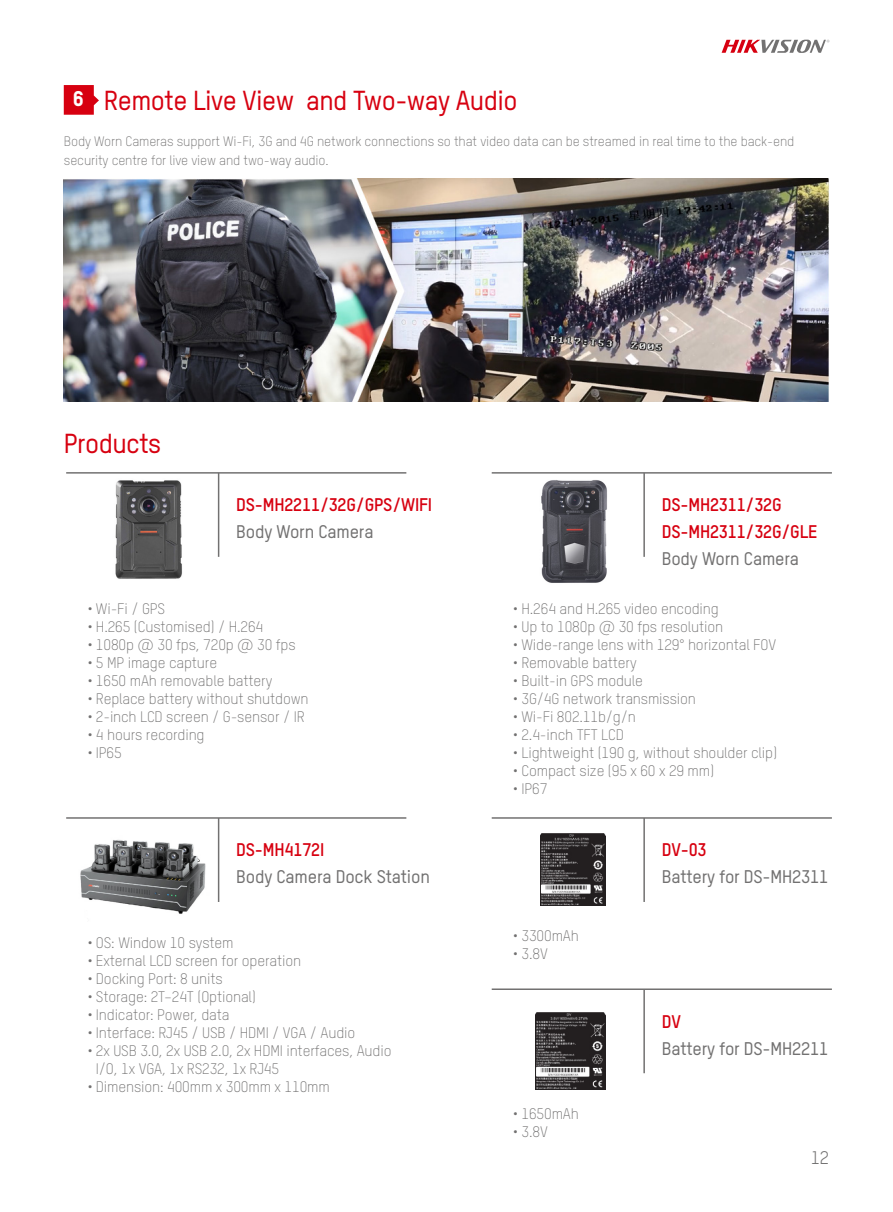
<style>
.page{position:relative;width:893px;height:1212px;background:#fff}
.page>*{position:absolute;margin:0;border:0;box-sizing:border-box;transform-origin:0 0}
.t1{font:500 27px "TSTARPRO";letter-spacing:-.02em;color:#d70010}
.t2{font:500 18px "TSTARPRO";letter-spacing:-.01em;color:#727171}
.t3{font:700 18px/27px "TSTARPRO";letter-spacing:-.01em;color:#d70010}
.t4{font:18px "TSTARPRO";color:#727171}
.t5{font:300 15px/18px "TSTARPRO";letter-spacing:-.01em;color:#727171}
.t6{font:300 13.5px/19.5px "TSTARPRO";letter-spacing:-.01em;color:#727171}
</style>
<div class="page">
<svg style="left:722px;top:40px;width:107px;height:13px"></svg>
<svg style="left:64px;top:85px;width:35px;height:30px"></svg>
<img style="left:64px;top:179px;width:765px;height:223px">
<hr style="left:66px;top:472px;width:340px;height:2px;background:#727171">
<hr style="left:218px;top:473px;width:1px;height:84px;background:#727171">
<hr style="left:66px;top:817px;width:340px;height:2px;background:#727171">
<hr style="left:218px;top:818px;width:1px;height:84px;background:#727171">
<hr style="left:492px;top:472px;width:340px;height:2px;background:#727171">
<hr style="left:643px;top:473px;width:2px;height:84px;background:#727171">
<hr style="left:492px;top:817px;width:340px;height:2px;background:#727171">
<hr style="left:643px;top:818px;width:2px;height:84px;background:#727171">
<hr style="left:492px;top:988px;width:340px;height:2px;background:#727171">
<hr style="left:643px;top:989px;width:2px;height:84px;background:#727171">
<img style="left:540px;top:834px;width:65px;height:72px">
<img style="left:536px;top:1012px;width:69px;height:78px">
<img style="left:80px;top:840px;width:126px;height:74px">
<img style="left:115px;top:480px;width:67px;height:99px">
<img style="left:541px;top:480px;width:66px;height:103px">
<h1 class="t1" style="left:73px;top:82px;width:446px"><sup>6</sup> Remote Live View and Two-way Audio</h1>
<p class="t6" style="left:64px;top:131px;width:732px">Body Worn Cameras support Wi-Fi, 3G and 4G network connections so that video data can be streamed in real time to the back-end security centre for live view and two-way audio.</p>
<h1 class="t1" style="left:64px;top:426px;width:99px">Products</h1>
<p class="t3" style="left:236px;top:490px;width:197px">DS-MH2211/32G/GPS/WIFI</p>
<p class="t2" style="left:236px;top:520px;width:139px">Body Worn Camera</p>
<p class="t5" style="left:87px;top:599px;width:79px">• Wi-Fi / GPS</p>
<p class="t5" style="left:87px;top:617px;width:177px">• H.265 (Customised) / H.264</p>
<p class="t5" style="left:87px;top:635px;width:210px">• 1080p @ 30 fps, 720p @ 30 fps</p>
<p class="t5" style="left:87px;top:653px;width:131px">• 5 MP image capture</p>
<p class="t5" style="left:87px;top:671px;width:186px">• 1650 mAh removable battery</p>
<p class="t5" style="left:87px;top:689px;width:223px">• Replace battery without shutdown</p>
<p class="t5" style="left:87px;top:707px;width:219px">• 2-inch LCD screen / G-sensor / IR</p>
<p class="t5" style="left:87px;top:725px;width:119px">• 4 hours recording</p>
<p class="t5" style="left:87px;top:743px;width:36px">• IP65</p>
<p class="t3" style="left:236px;top:835px;width:90px">DS-MH4172I</p>
<p class="t2" style="left:236px;top:865px;width:195px">Body Camera Dock Station</p>
<p class="t5" style="left:87px;top:933px;width:148px">• OS: Window 10 system</p>
<p class="t5" style="left:87px;top:951px;width:215px">• External LCD screen for operation</p>
<p class="t5" style="left:87px;top:969px;width:137px">• Docking Port: 8 units</p>
<p class="t5" style="left:87px;top:987px;width:170px">• Storage: 2T–24T (Optional)</p>
<p class="t5" style="left:87px;top:1005px;width:144px">• Indicator: Power, data</p>
<p class="t5" style="left:87px;top:1023px;width:269px">• Interface: RJ45 / USB / HDMI / VGA / Audio</p>
<p class="t5" style="left:96px;top:1041px;width:297px;text-indent:-9px">• 2x USB 3.0, 2x USB 2.0, 2x HDMI interfaces, Audio<br>I/O, 1x VGA, 1x RS232, 1x RJ45</p>
<p class="t5" style="left:87px;top:1077px;width:244px">• Dimension: 400mm x 300mm x 110mm</p>
<p class="t3" style="left:662px;top:490px;width:157px">DS-MH2311/32G<br>DS-MH2311/32G/GLE</p>
<p class="t2" style="left:662px;top:547px;width:139px">Body Worn Camera</p>
<p class="t5" style="left:513px;top:599px;width:207px">• H.264 and H.265 video encoding</p>
<p class="t5" style="left:513px;top:617px;width:212px">• Up to 1080p @ 30 fps resolution</p>
<p class="t5" style="left:513px;top:635px;width:265px">• Wide-range lens with 129° horizontal FOV</p>
<p class="t5" style="left:513px;top:653px;width:125px">• Removable battery</p>
<p class="t5" style="left:513px;top:671px;width:132px">• Built-in GPS module</p>
<p class="t5" style="left:513px;top:689px;width:184px">• 3G/4G network transmission</p>
<p class="t5" style="left:513px;top:707px;width:124px">• Wi-Fi 802.11b/g/n</p>
<p class="t5" style="left:513px;top:725px;width:112px">• 2.4-inch TFT LCD</p>
<p class="t5" style="left:513px;top:743px;width:266px">• Lightweight (190 g, without shoulder clip)</p>
<p class="t5" style="left:513px;top:761px;width:203px">• Compact size (95 x 60 x 29 mm)</p>
<p class="t5" style="left:513px;top:779px;width:36px">• IP67</p>
<p class="t5" style="left:513px;top:926px;width:67px">• 3300mAh</p>
<p class="t5" style="left:513px;top:944px;width:36px">• 3.8V</p>
<p class="t5" style="left:513px;top:1104px;width:67px">• 1650mAh</p>
<p class="t5" style="left:513px;top:1122px;width:36px">• 3.8V</p>
<p class="t3" style="left:662px;top:835px;width:46px">DV-03</p>
<p class="t2" style="left:662px;top:865px;width:168px">Battery for DS-MH2311</p>
<p class="t3" style="left:662px;top:1007px;width:21px">DV</p>
<p class="t2" style="left:662px;top:1036px;width:168px">Battery for DS-MH2211</p>
<p class="t4" style="left:811px;top:1145px;width:20px">12</p>
</div>
